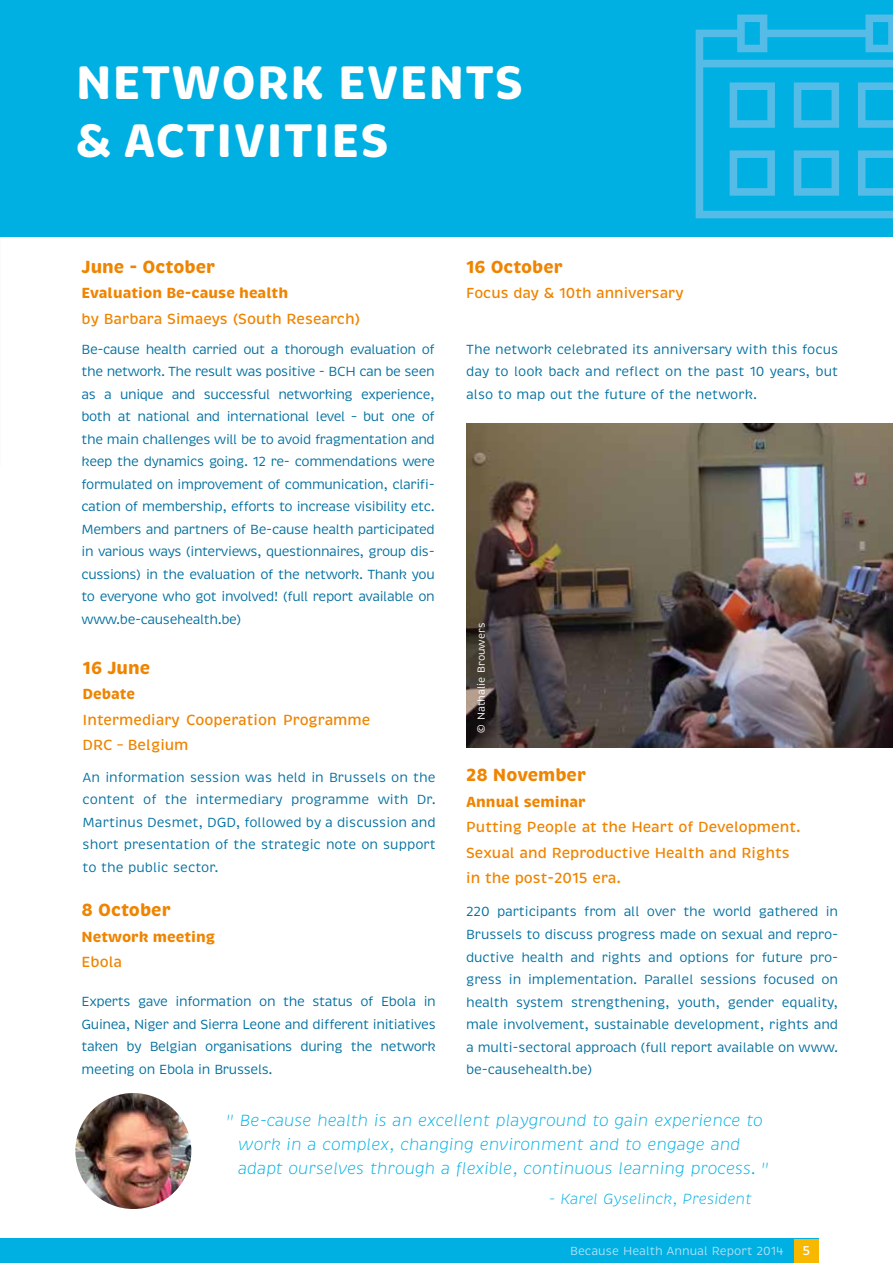
<style>
.page{position:relative;width:893px;height:1263px;background:#fff}
.page>*{position:absolute;margin:0;border:0;box-sizing:border-box;transform-origin:0 0}
.t1{font:700 48px/57.6px "Brevia";letter-spacing:.015em;color:#fff}
.t2{font:700 18px "Brevia";color:#ef8400}
.t3{font:700 17.85px "Brevia";color:#ef8400}
.t4{font:italic 300 16.5px/24px "Brevia";color:#00b0e3}
.t5{font:500 15px/25.5px "Brevia";color:#ef8400}
.t6{font:700 15px "Brevia";color:#ef8400}
.t7{font:italic 300 15px "Brevia";color:#00b0e3}
.t8{font:500 14.85px "Brevia";color:#ef8400}
.t9{font:13.5px/22.5px "Brevia";letter-spacing:-.01em;color:#006fa0;text-align:justify}
.t10{font:500 13.2px "Brevia";color:#fff}
.t11{font:12px "Brevia";color:#b3e0f6}
.t12{font:10.5px "Brevia";color:#fff}
</style>
<div class="page">
<div style="left:0;top:1239px;width:819px;height:24px;background:#00b0e3"></div>
<div style="left:794px;top:1239px;width:25px;height:21px;background:#f8b800"></div>
<img style="left:466px;top:424px;width:427px;height:323px">
<img style="left:75px;top:1093px;width:116px;height:116px;border-radius:58px">
<hr style="left:794px;top:1259px;width:25px;height:4px;background:#f8b800">
<div style="left:0;top:0;width:893px;height:236px;background:#00b0e3"></div>
<svg style="left:696px;top:15px;width:197px;height:203px"></svg>
<h1 class="t1" style="left:75px;top:54px;width:449px">Network events &amp; activities</h1>
<h2 class="t2" style="left:82px;top:255px;width:135px">June - October</h2>
<p class="t6" style="left:82px;top:284px;width:208px">Evaluation Be-cause health</p>
<p class="t5" style="left:82px;top:306px;width:280px">by Barbara Simaeys (South Research)</p>
<p class="t9" style="left:82px;top:338px;width:355px">Be-cause health carried out a thorough evaluation of the network. The result was positive - BCH can be seen as a unique and successful networking experience, both at national and international level – but one of the main challenges will be to avoid fragmentation and keep the dynamics going. 12 re- commendations were formulated on improvement of communication, clarifi&shy;cation of membership, efforts to increase visibility etc.<br>Members and partners of Be-cause health participated in various ways (interviews, questionnaires, group dis&shy;cussions) in the evaluation of the network. Thank you to everyone who got involved! (full report available on www.be-causehealth.be)</p>
<h2 class="t2" style="left:83px;top:656px;width:69px">16 June</h2>
<p class="t6" style="left:83px;top:685px;width:54px">Debate</p>
<p class="t5" style="left:83px;top:707px;width:289px">Intermediary Cooperation Programme<br>DRC – Belgium</p>
<p class="t9" style="left:83px;top:766px;width:355px">An information session was held in Brussels on the content of the intermediary programme with Dr.<br>Martinus Desmet, DGD, followed by a discussion and short presentation of the strategic note on support to the public sector.</p>
<h2 class="t2" style="left:82px;top:899px;width:91px">8 October</h2>
<p class="t6" style="left:82px;top:927px;width:135px">Network meeting</p>
<p class="t5" style="left:82px;top:949px;width:42px">Ebola</p>
<p class="t9" style="left:82px;top:991px;width:356px">Experts gave information on the status of Ebola in Guinea, Niger and Sierra Leone and different initiatives taken by Belgian organisations during the network meeting on Ebola in Brussels.</p>
<h3 class="t3" style="left:466px;top:255px;width:98px">16 October</h3>
<p class="t8" style="left:466px;top:284px;width:219px">Focus day &amp; 10th anniversary</p>
<p class="t9" style="left:466px;top:338px;width:374px">The network celebrated its anniversary with this focus day to look back and reflect on the past 10 years, but also to map out the future of the network.</p>
<p class="t12" style="left:475px;top:732px;width:111px;rotate:-90deg">© Nathalie Brouwers</p>
<h2 class="t2" style="left:466px;top:764px;width:121px">28 November</h2>
<p class="t6" style="left:466px;top:792px;width:121px">Annual seminar</p>
<p class="t5" style="left:466px;top:814px;width:336px">Putting People at the Heart of Development.<br>Sexual and Reproductive Health and Rights in the post-2015 era.</p>
<p class="t9" style="left:466px;top:901px;width:374px">220 participants from all over the world gathered in Brussels to discuss progress made on sexual and repro&shy;ductive health and rights and options for future pro&shy;gress in implementation. Parallel sessions focused on health system strengthening, youth, gender equality, male involvement, sustainable development, rights and a multi-sectoral approach (full report available on www. be-causehealth.be)</p>
<p class="t4" style="left:238px;top:1109px;width:532px;text-indent:-12px">" Be-cause health is an excellent playground to gain experience to work in a complex, changing environment and to engage and adapt ourselves through a flexible, continuous learning process. "</p>
<p class="t7" style="left:549px;top:1189px;width:205px">- Karel Gyselinck, President</p>
<p class="t11" style="left:570px;top:1244px;width:215px">Because Health Annual Report 2014</p>
<p class="t10" style="left:803px;top:1242px;width:9px">5</p>
</div>
